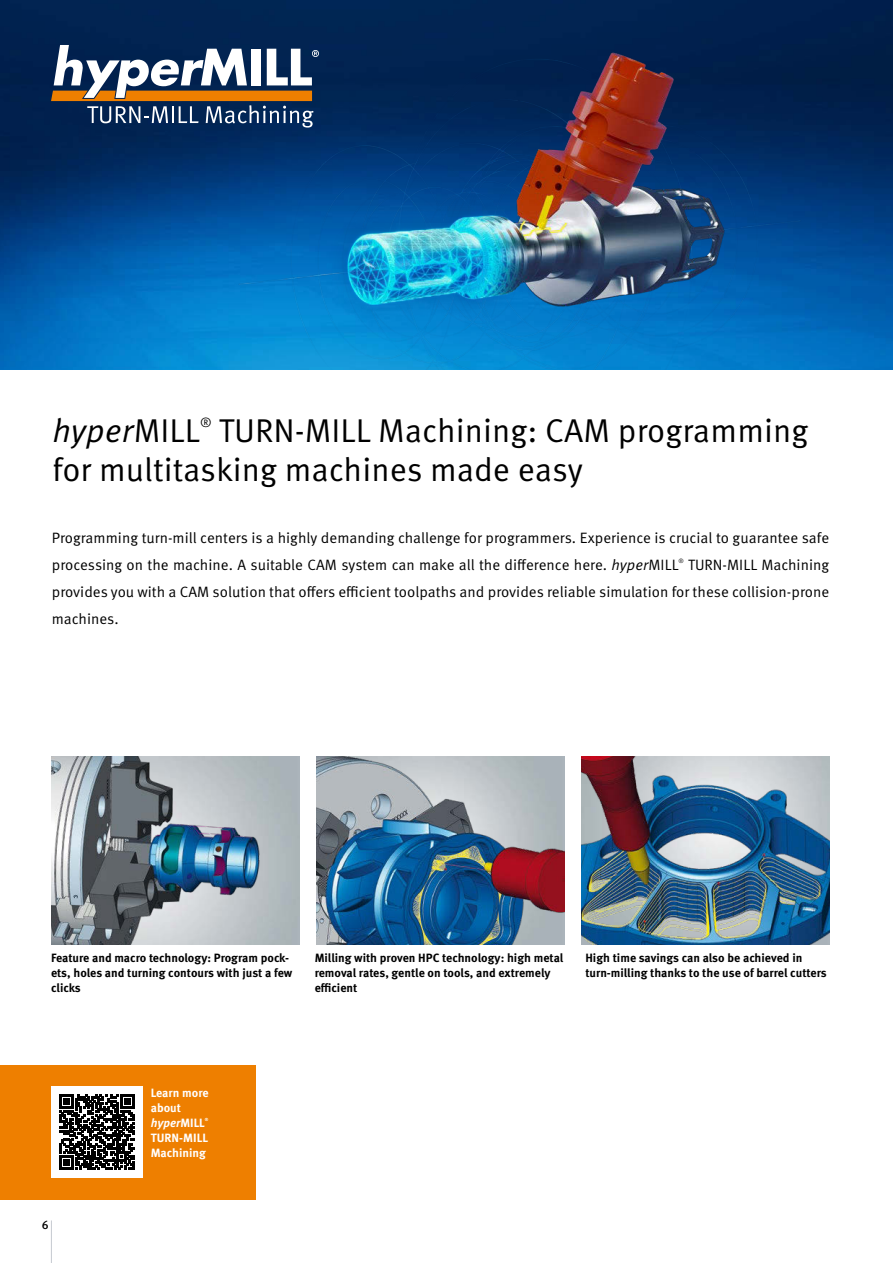
<style>
.page{position:relative;width:893px;height:1263px;background:#fff}
.page>*{position:absolute;margin:0;border:0;box-sizing:border-box;transform-origin:0 0}
.t1{font:33px/39.6px "Meta Pro";color:#000}
.t2{font:italic 33px "Meta Pro";color:#000}
.t3{font:15px/27px "Meta Pro";color:#000}
.t4{font:13.05px "Meta Pro";color:#000}
.t5{font:700 12px/15px "Meta Pro";color:#000}
.t6{font:700 12px/15px "Meta Pro";color:#fff}
.t7{font:500 12px "Meta Pro";color:#000}
.t8{font:6.15px "Meta Pro";color:#000}
.t9{font:700 4.35px "Meta Pro";color:#fff}
.s1{font-style:normal}
.s2{font-style:italic}
</style>
<div class="page">
<hr style="left:51px;top:1220px;width:1px;height:43px;background:#c5c9d0">
<img style="left:581px;top:757px;width:248px;height:187px">
<img style="left:316px;top:757px;width:248px;height:187px">
<img style="left:0;top:0;width:214px;height:370px">
<img style="left:214px;top:0;width:679px;height:370px">
<svg style="left:51px;top:45px;width:268px;height:83px"></svg>
<div style="left:0;top:1065px;width:255px;height:134px;background:#ee7f00"></div>
<div style="left:51px;top:1086px;width:92px;height:91px;background:#fff"></div>
<svg style="left:59px;top:1094px;width:75px;height:75px"></svg>
<img style="left:51px;top:757px;width:243px;height:187px">
<h1 class="t2" style="left:53px;top:411px;width:149px">hyper<span class="s1">MILL</span></h1>
<p class="t4" style="left:200px;top:414px;width:13px">®</p>
<h1 class="t1" style="left:53px;top:411px;width:757px;text-indent:166px">TURN-MILL Machining: CAM programming for multitasking machines made easy</h1>
<p class="t3" style="left:52px;top:524px;width:779px">Programming turn-mill centers is a highly demanding challenge for programmers. Experience is crucial to guarantee safe processing on the machine. A suitable CAM system can make all the difference here. <span class="s2">hyper</span>MILL</p>
<p class="t3" style="left:52px;top:551px;width:779px;text-align:justify;text-indent:636px">TURN-MILL Machining provides you with a CAM solution that offers efficient toolpaths and provides reliable simulation for these collision-prone machines.</p>
<p class="t8" style="left:679px;top:557px;width:7px">®</p>
<p class="t5" style="left:51px;top:950px;width:243px">Feature and macro technology: Program pock&shy;ets, holes and turning contours with just a few clicks</p>
<p class="t5" style="left:315px;top:950px;width:250px">Milling with proven HPC technology: high metal removal rates, gentle on tools, and extremely efficient</p>
<p class="t5" style="left:585px;top:950px;width:243px">High time savings can also be achieved in turn-milling thanks to the use of barrel cutters</p>
<p class="t7" style="left:42px;top:1217px;width:8px">6</p>
<p class="t6" style="left:151px;top:1085px;width:59px">Learn more about <span class="s2">hyper</span>MILL</p>
<p class="t9" style="left:205px;top:1117px;width:5px">®</p>
<p class="t6" style="left:151px;top:1130px;width:59px">TURN-MILL<br>Machining</p>
</div>
